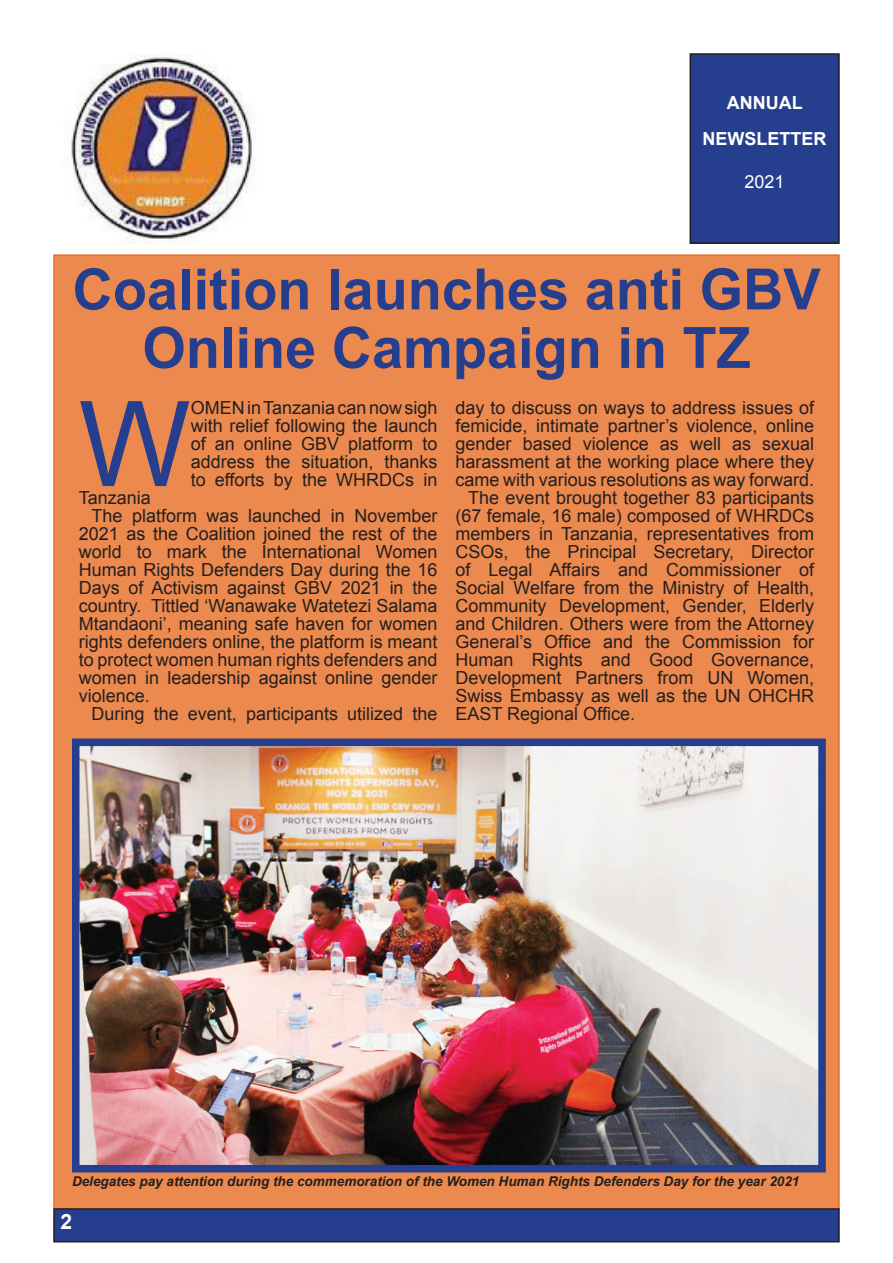
<style>
.page{position:relative;width:893px;height:1263px;background:#fff}
.page>*{position:absolute;margin:0;border:0;box-sizing:border-box;transform-origin:0 0}
.t1{font:118.65px "Arial";color:#253f8e}
.t2{font:700 57px/58.5px "Arial";color:#253f8e;text-align:center}
.t3{font:700 21px "Arial";color:#fff}
.t4{font:18px/18px "Arial";color:#231f20;text-align:justify}
.t5{font:700 18px/36px "Arial";color:#fff;text-align:center}
.t6{font:18px "Arial";color:#fff}
.t7{font:italic 700 13.5px "Arial";color:#231f20}
</style>
<div class="page">
<div style="left:53px;top:254px;width:787px;height:956px;background:#eb894e;border:2px solid #e67029"></div>
<div style="left:54px;top:1209px;width:785px;height:33px;background:#253f8e"></div>
<div style="left:53px;top:1208px;width:787px;height:34px;border:2px solid #231f20"></div>
<img style="left:81px;top:747px;width:736px;height:416px">
<div style="left:72px;top:738px;width:754px;height:434px;border:8px solid #253f8e"></div>
<img style="left:67px;top:55px;width:186px;height:188px">
<div style="left:690px;top:54px;width:149px;height:189px;background:#253f8e"></div>
<div style="left:689px;top:53px;width:151px;height:191px;border:2px solid #231f20"></div>
<p class="t5" style="left:703px;top:85px;width:126px">ANNUAL<br>NEWSLETTER</p>
<p class="t6" style="left:745px;top:170px;width:42px">2021</p>
<h2 class="t2" style="left:72px;top:262px;width:750px">Coalition launches anti GBV<br>Online Campaign in TZ</h2>
<h1 class="t1" style="left:79px;top:367px;width:113px">W</h1>
<p class="t4" style="left:191px;top:399px;width:248px">om en in Tanzania can now sigh with relief following the launch of an online GBV platform to address the situation, thanks to efforts by the WHRDCs in</p>
<p class="t4" style="left:79px;top:489px;width:74px">Tanzania</p>
<p class="t4" style="left:91px;top:507px;width:347px">The platform was launched in November</p>
<p class="t4" style="left:79px;top:525px;width:360px">2021 as the Coalition joined the rest of the</p>
<p class="t4" style="left:79px;top:543px;width:360px">world to mark the International Women</p>
<p class="t4" style="left:79px;top:561px;width:360px">Human Rights Defenders Day during the 16</p>
<p class="t4" style="left:79px;top:579px;width:360px">Days of Activism against GBV 2021 in the</p>
<p class="t4" style="left:79px;top:597px;width:360px">country. Tittled ‘Wanawake Watetezi Salama</p>
<p class="t4" style="left:79px;top:615px;width:360px">Mtandaoni’, meaning safe haven for women</p>
<p class="t4" style="left:79px;top:633px;width:360px">rights defenders online, the platform is meant</p>
<p class="t4" style="left:79px;top:651px;width:360px">to protect women human rights defenders and</p>
<p class="t4" style="left:79px;top:669px;width:360px">women in leadership against online gender</p>
<p class="t4" style="left:79px;top:687px;width:73px">violence.</p>
<p class="t4" style="left:92px;top:705px;width:347px">During the event, participants utilized the</p>
<p class="t4" style="left:455px;top:399px;width:360px">day to discuss on ways to address issues of</p>
<p class="t4" style="left:455px;top:417px;width:360px">femicide, intimate partner’s violence, online</p>
<p class="t4" style="left:455px;top:435px;width:360px">gender based violence as well as sexual</p>
<p class="t4" style="left:455px;top:453px;width:360px">harassment at the working place where they</p>
<p class="t4" style="left:455px;top:471px;width:360px">came with various resolutions as way forward.</p>
<p class="t4" style="left:468px;top:489px;width:347px">The event brought together 83 participants</p>
<p class="t4" style="left:455px;top:507px;width:360px">(67 female, 16 male) composed of WHRDCs</p>
<p class="t4" style="left:455px;top:525px;width:360px">members in Tanzania, representatives from</p>
<p class="t4" style="left:455px;top:543px;width:360px">CSOs, the Principal Secretary, Director</p>
<p class="t4" style="left:455px;top:561px;width:360px">of Legal Affairs and Commissioner of</p>
<p class="t4" style="left:455px;top:579px;width:360px">Social Welfare from the Ministry of Health,</p>
<p class="t4" style="left:455px;top:597px;width:360px">Community Development, Gender, Elderly</p>
<p class="t4" style="left:455px;top:615px;width:360px">and Children. Others were from the Attorney</p>
<p class="t4" style="left:455px;top:633px;width:360px">General’s Office and the Commission for</p>
<p class="t4" style="left:455px;top:651px;width:360px">Human Rights and Good Governance,</p>
<p class="t4" style="left:455px;top:669px;width:360px">Development Partners from UN Women,</p>
<p class="t4" style="left:455px;top:687px;width:360px">Swiss Embassy as well as the UN OHCHR</p>
<p class="t4" style="left:455px;top:705px;width:181px">EAST Regional Office.</p>
<p class="t7" style="left:72px;top:1173px;width:729px">Delegates pay attention during the commemoration of the Women Human Rights Defenders Day for the year 2021</p>
<p class="t3" style="left:60px;top:1208px;width:13px">2</p>
</div>
